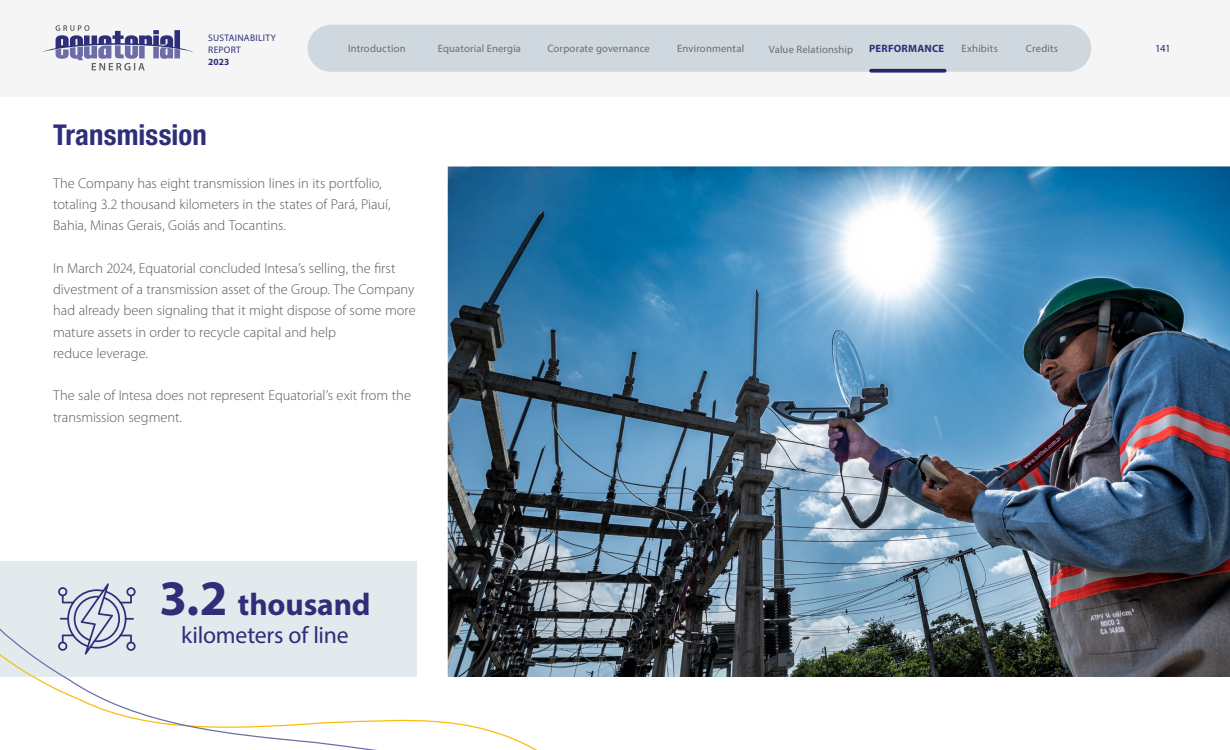
<style>
.page{position:relative;width:1230px;height:750px;background:#fff}
.page>*{position:absolute;margin:0;border:0;box-sizing:border-box;transform-origin:0 0}
._04_texto_corrido{font:700 31.38px "Myriad Pro";letter-spacing:-.005em;color:#2f2e79}
._02_subtitulo_x_1_1{font:700 condensed 28.75px "Helvetica Neue LT Std";letter-spacing:.005em;color:#2f2e79}
._04_texto_corrido-2{font:23.75px "Myriad Pro";letter-spacing:-.01em;color:#2f2e79}
._04_texto_corrido-3{font:300 14.38px/21.2px "Myriad Pro";color:#58595b}
.t1{font:10.88px "Myriad Pro";color:#2f2e79}
.t2{font:10.62px "Myriad Pro";letter-spacing:.015em;color:#6d6e71}
.t3{font:700 10.62px "Myriad Pro";letter-spacing:.025em;color:#2f2e79}
.t4{font:9.5px/12.2px "Myriad Pro";letter-spacing:.03em;color:#2f2e79}
.t5{font:700 9.5px "Myriad Pro";color:#2f2e79}
.s1{font-size:50px}
</style>
<div class="page">
<img style="left:540px;top:167px;width:690px;height:510px">
<svg style="left:540px;top:181px;width:17px;height:496px;background:#446c88"></svg>
<svg style="left:0;top:166px;width:540px;height:584px"></svg>
<svg style="left:58px;top:583px;width:78px;height:72px;background:#bec3d6"></svg>
<div style="left:0;top:0;width:1230px;height:96px;background:#f5f5f6"></div>
<svg style="left:42px;top:25px;width:151px;height:45px"></svg>
<div style="left:308px;top:25px;width:783px;height:47px;background:#ced8de;border-radius:24px"></div>
<svg style="left:871px;top:69px;width:74px;height:4px"></svg>
<p class="t4" style="left:208px;top:31px;width:69px">SUSTAINABILITY<br>REPORT</p>
<p class="t5" style="left:208px;top:56px;width:23px">2023</p>
<p class="_02_subtitulo_x_1_1" style="left:53px;top:118px;width:155px">Transmission</p>
<p class="t2" style="left:348px;top:42px;width:59px">Introduction</p>
<p class="t2" style="left:438px;top:42px;width:85px">Equatorial Energia</p>
<p class="t2" style="left:547px;top:42px;width:104px">Corporate governance</p>
<p class="t2" style="left:677px;top:42px;width:68px">Environmental</p>
<p class="t2" style="left:769px;top:43px;width:86px">Value Relationship</p>
<p class="t3" style="left:869px;top:42px;width:77px">PERFORMANCE</p>
<p class="t2" style="left:962px;top:42px;width:38px">Exhibits</p>
<p class="t2" style="left:1026px;top:42px;width:34px">Credits</p>
<p class="_04_texto_corrido-3" style="left:53px;top:173px;width:339px">The Company has eight transmission lines in its portfolio, totaling 3.2 thousand kilometers in the states of Pará, Piauí,<br>Bahia, Minas Gerais, Goiás and Tocantins.</p>
<p class="_04_texto_corrido-3" style="left:53px;top:258px;width:364px">In March 2024, Equatorial concluded Intesa’s selling, the first divestment of a transmission asset of the Group. The Company had already been signaling that it might dispose of some more mature assets in order to recycle capital and help<br>reduce leverage.</p>
<p class="_04_texto_corrido-3" style="left:53px;top:385px;width:359px">The sale of Intesa does not represent Equatorial’s exit from the transmission segment.</p>
<p class="_04_texto_corrido" style="left:159px;top:584px;width:213px"><span class="s1">3.2</span> thousand</p>
<p class="_04_texto_corrido-2" style="left:181px;top:620px;width:169px">kilometers of line</p>
<p class="t1" style="left:1155px;top:42px;width:17px">141</p>
</div>
